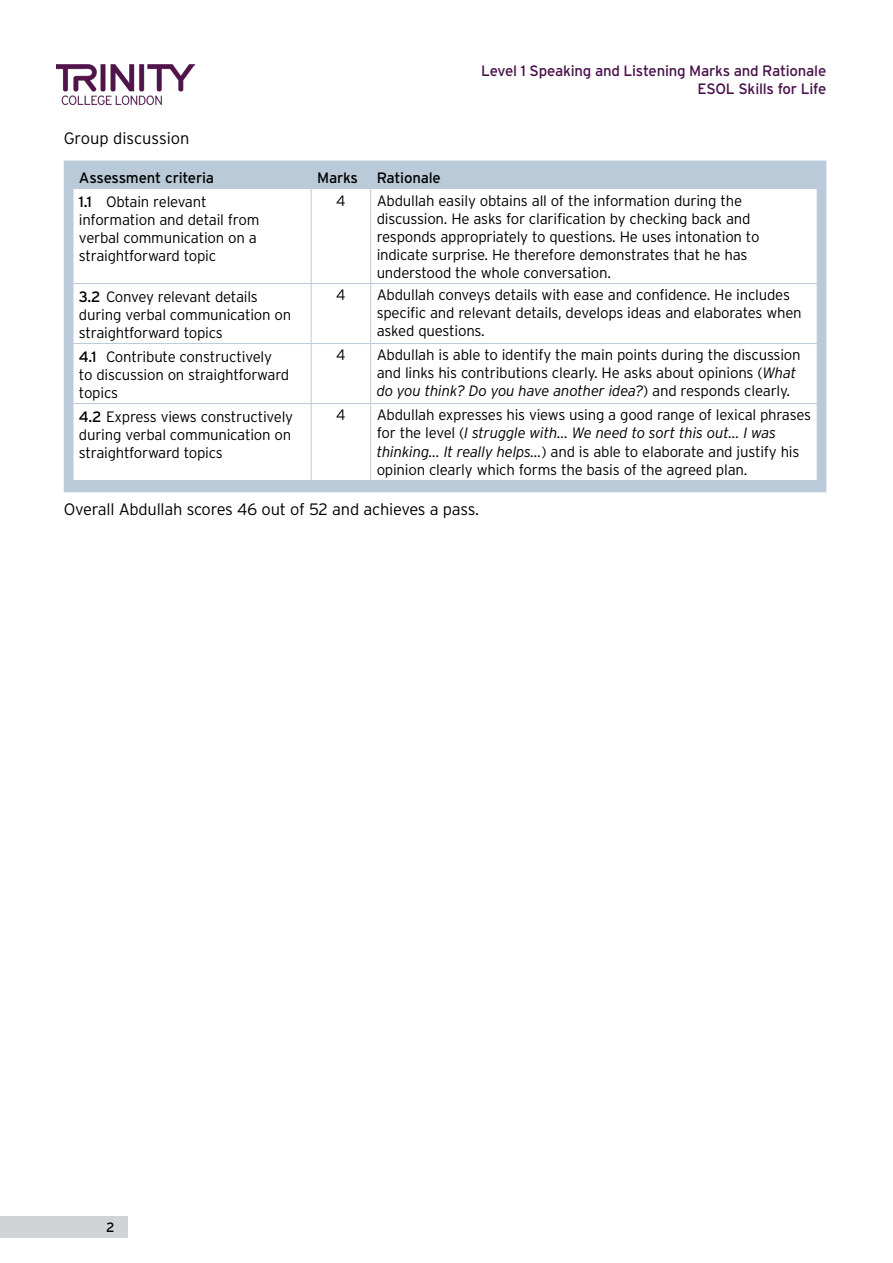
<style>
.page{position:relative;width:893px;height:1263px;background:#fff}
.page>*{position:absolute;margin:0;border:0;box-sizing:border-box;transform-origin:0 0}
.t1{font:300 16.5px "Interstate";letter-spacing:-.015em;color:#000}
.t2{font:300 15px/18px "Interstate";letter-spacing:-.015em;color:#000}
.t3{font:15px/18px "Interstate";letter-spacing:-.015em;color:#48104a;text-align:right}
.t4{font:15px "Interstate";letter-spacing:-.015em;color:#000}
.t5{font:13.5px "Interstate";color:#000}
.s1{font-weight:400}
.s2{font-style:italic}
</style>
<div class="page">
<div style="left:65px;top:161px;width:761px;height:330px;background:#bbcad8"></div>
<div style="left:74px;top:189px;width:743px;height:291px;background:#fff"></div>
<hr style="left:311px;top:189px;width:1px;height:94px;background:#bbcad8">
<hr style="left:370px;top:189px;width:1px;height:94px;background:#bbcad8">
<hr style="left:73px;top:283px;width:238px;height:1px;background:#bbcad8">
<hr style="left:311px;top:283px;width:60px;height:1px;background:#bbcad8">
<hr style="left:311px;top:284px;width:1px;height:59px;background:#bbcad8">
<hr style="left:371px;top:283px;width:446px;height:1px;background:#bbcad8">
<hr style="left:370px;top:284px;width:1px;height:59px;background:#bbcad8">
<hr style="left:73px;top:343px;width:238px;height:1px;background:#bbcad8">
<hr style="left:311px;top:343px;width:60px;height:1px;background:#bbcad8">
<hr style="left:311px;top:344px;width:1px;height:59px;background:#bbcad8">
<hr style="left:371px;top:343px;width:446px;height:1px;background:#bbcad8">
<hr style="left:370px;top:344px;width:1px;height:59px;background:#bbcad8">
<hr style="left:73px;top:403px;width:238px;height:1px;background:#bbcad8">
<hr style="left:311px;top:403px;width:60px;height:1px;background:#bbcad8">
<hr style="left:311px;top:404px;width:1px;height:76px;background:#bbcad8">
<hr style="left:371px;top:403px;width:446px;height:1px;background:#bbcad8">
<hr style="left:370px;top:404px;width:1px;height:76px;background:#bbcad8">
<div style="left:64px;top:161px;width:762px;height:331px;border:2px solid #bbcad8"></div>
<img style="left:56px;top:65px;width:138px;height:40px">
<div style="left:0;top:1216px;width:128px;height:22px;background:#d1d3d4"></div>
<p class="t3" style="left:481px;top:61px;width:347px">Level 1 Speaking and Listening Marks and Rationale<br>ESOL Skills for Life</p>
<p class="t1" style="left:64px;top:129px;width:127px">Group discussion</p>
<p class="t4" style="left:79px;top:169px;width:137px">Assessment criteria</p>
<p class="t4" style="left:317px;top:169px;width:125px">Marks Rationale</p>
<p class="t2" style="left:79px;top:192px;width:182px"><span class="s1">1.1</span> Obtain relevant information and detail from verbal communication on a straightforward topic</p>
<p class="t2" style="left:336px;top:191px;width:11px">4</p>
<p class="t2" style="left:377px;top:191px;width:384px">Abdullah easily obtains all of the information during the discussion. He asks for clarification by checking back and responds appropriately to questions. He uses intonation to indicate surprise. He therefore demonstrates that he has understood the whole conversation.</p>
<p class="t2" style="left:79px;top:287px;width:214px"><span class="s1">3.2</span> Convey relevant details during verbal communication on straightforward topics</p>
<p class="t2" style="left:336px;top:286px;width:11px">4</p>
<p class="t2" style="left:377px;top:286px;width:427px">Abdullah conveys details with ease and confidence. He includes specific and relevant details, develops ideas and elaborates when asked questions.</p>
<p class="t2" style="left:79px;top:347px;width:212px"><span class="s1">4.1</span> Contribute constructively to discussion on straightforward topics</p>
<p class="t2" style="left:336px;top:346px;width:11px">4</p>
<p class="t2" style="left:377px;top:346px;width:426px">Abdullah is able to identify the main points during the discussion and links his contributions clearly. He asks about opinions (<span class="s2">What do you think? Do you have another idea?</span>) and responds clearly.</p>
<p class="t2" style="left:79px;top:407px;width:216px"><span class="s1">4.2</span> Express views constructively during verbal communication on straightforward topics</p>
<p class="t2" style="left:336px;top:406px;width:11px">4</p>
<p class="t2" style="left:377px;top:406px;width:436px">Abdullah expresses his views using a good range of lexical phrases for the level (<span class="s2">I struggle with… We need to sort this out… I was thinking… It really helps…</span>) and is able to elaborate and justify his opinion clearly which forms the basis of the agreed plan.</p>
<p class="t1" style="left:64px;top:500px;width:417px">Overall Abdullah scores 46 out of 52 and achieves a pass.</p>
<p class="t5" style="left:106px;top:1220px;width:10px">2</p>
</div>
